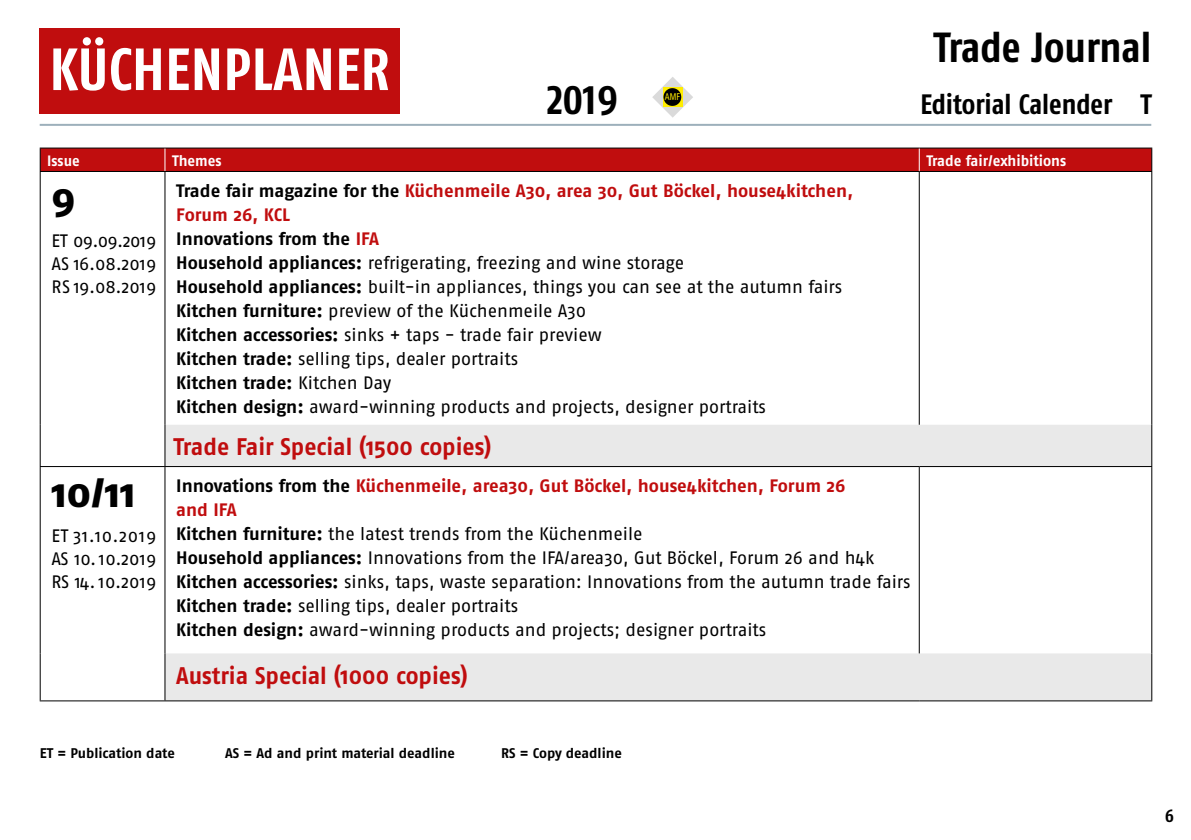
<style>
.page{position:relative;width:1191px;height:840px;background:#fff}
.page>*{position:absolute;margin:0;border:0;box-sizing:border-box;transform-origin:0 0}
.t1{font:700 condensed 42px "Fago OT";letter-spacing:-.005em;color:#000}
.t2{font:800 40.4px "Fago OT";color:#000}
.t3{font:700 condensed 28px "Fago OT";color:#000}
.t4{font:700 24px "Fago OT";color:#c00d0e;scale:.95 1}
.t5{font:18px/24px "Fago OT";color:#000;text-align:justify}
.t6{font:700 condensed 18px "Fago OT";color:#000}
.t7{font:700 15.2px "Fago OT";color:#fff;scale:.95 1}
.t8{font:700 15px "Fago OT";color:#fff;scale:.95 1}
.t9{font:700 14px "Fago OT";color:#000}
.t10{font:condensed 9.6px "Frutiger";color:#ffed00;scale:.88 1}
.s1{font-weight:700}
.s2{font-weight:700;color:#c00d0e}
</style>
<div class="page">
<hr style="left:40px;top:124px;width:1111px;height:2px;background:#9db0bb">
<div style="left:40px;top:28px;width:360px;height:85px;background:#c00d0e"></div>
<svg style="left:53px;top:37px;width:335px;height:54px"></svg>
<svg style="left:652px;top:77px;width:41px;height:41px"></svg>
<svg style="left:165px;top:424px;width:986px;height:276px"></svg>
<hr style="left:40px;top:147px;width:125px;height:1px;background:#000">
<hr style="left:165px;top:147px;width:754px;height:1px;background:#000">
<hr style="left:919px;top:147px;width:233px;height:1px;background:#000">
<hr style="left:40px;top:172px;width:1px;height:252px;background:#000">
<hr style="left:164px;top:172px;width:1px;height:252px;background:#000">
<hr style="left:918px;top:172px;width:1px;height:252px;background:#000">
<hr style="left:1151px;top:172px;width:1px;height:252px;background:#000">
<hr style="left:40px;top:424px;width:1px;height:42px;background:#000">
<hr style="left:1151px;top:424px;width:1px;height:42px;background:#000">
<hr style="left:40px;top:467px;width:1px;height:186px;background:#000">
<hr style="left:164px;top:467px;width:1px;height:186px;background:#000">
<hr style="left:918px;top:467px;width:1px;height:186px;background:#000">
<hr style="left:1151px;top:467px;width:1px;height:186px;background:#000">
<hr style="left:40px;top:653px;width:1px;height:47px;background:#000">
<hr style="left:164px;top:653px;width:1px;height:47px;background:#000">
<hr style="left:1151px;top:653px;width:1px;height:47px;background:#000">
<div style="left:40px;top:148px;width:1112px;height:23px;background:#c00d0e"></div>
<hr style="left:164px;top:424px;width:1px;height:42px;background:#000">
<hr style="left:40px;top:466px;width:125px;height:1px;background:#000">
<hr style="left:165px;top:466px;width:754px;height:1px;background:#000">
<hr style="left:919px;top:466px;width:233px;height:1px;background:#000">
<hr style="left:40px;top:171px;width:125px;height:1px;background:#000">
<hr style="left:165px;top:171px;width:754px;height:1px;background:#000">
<hr style="left:919px;top:171px;width:233px;height:1px;background:#000">
<hr style="left:40px;top:700px;width:125px;height:1px;background:#000">
<hr style="left:165px;top:700px;width:754px;height:1px;background:#000">
<hr style="left:919px;top:700px;width:233px;height:1px;background:#000">
<h1 class="t1" style="left:547px;top:73px;width:73px">2019</h1>
<p class="t10" style="left:665px;top:91px;width:19px">AMF</p>
<h1 class="t1" style="left:933px;top:22px;width:219px">Trade Journal</h1>
<h3 class="t3" style="left:920px;top:87px;width:232px">Editorial Calender T</h3>
<p class="t8" style="left:47px;top:151px;width:36px">Issue</p>
<p class="t7" style="left:172px;top:151px;width:54px">Themes</p>
<p class="t7" style="left:926px;top:151px;width:149px">Trade fair/exhibitions</p>
<h2 class="t2" style="left:52px;top:174px;width:25px">9</h2>
<p class="t5" style="left:52px;top:228px;width:106px;line-height:23px">ET 09.09.2019<br>AS 16.08.2019<br>RS 19.08.2019</p>
<p class="t5" style="left:176px;top:179px;width:678px;text-align:left"><span class="s1">Trade fair magazine for the</span> <span class="s2">Küchenmeile A30, area 30, Gut Böckel, house4kitchen, Forum 26, KCL<br></span><span class="s1">Innovations from the</span> <span class="s2">IFA<br></span><span class="s1">Household appliances:</span> refrigerating, freezing and wine storage<br><span class="s1">Household appliances:</span> built-in appliances, things you can see at the autumn fairs <span class="s1">Kitchen furniture:</span> preview of the Küchenmeile A30<br><span class="s1">Kitchen accessories:</span> sinks + taps - trade fair preview<br><span class="s1">Kitchen trade:</span> selling tips, dealer portraits<br><span class="s1">Kitchen trade:</span> Kitchen Day<br><span class="s1">Kitchen design:</span> award-winning products and projects, designer portraits</p>
<h3 class="t4" style="left:174px;top:432px;width:336px">Trade Fair Special (1500 copies)</h3>
<h2 class="t2" style="left:52px;top:468px;width:85px">10/11</h2>
<p class="t5" style="left:52px;top:523px;width:106px;line-height:23px">ET 31.10.2019<br>AS 10.10.2019<br>RS 14.10.2019</p>
<p class="t5" style="left:176px;top:473px;width:736px;text-align:left"><span class="s1">Innovations from the</span> <span class="s2">Küchenmeile, area30, Gut Böckel, house4kitchen, Forum 26<br>and IFA<br></span><span class="s1">Kitchen furniture:</span> the latest trends from the Küchenmeile<br><span class="s1">Household appliances:</span> Innovations from the IFA/area30, Gut Böckel, Forum 26 and h4k <span class="s1">Kitchen accessories:</span> sinks, taps, waste separation: Innovations from the autumn trade fairs <span class="s1">Kitchen trade:</span> selling tips, dealer portraits<br><span class="s1">Kitchen design:</span> award-winning products and projects; designer portraits</p>
<h3 class="t4" style="left:176px;top:660px;width:308px">Austria Special (1000 copies)</h3>
<p class="t9" style="left:40px;top:744px;width:137px">ET = Publication date</p>
<p class="t9" style="left:225px;top:744px;width:231px">AS = Ad and print material deadline</p>
<p class="t9" style="left:501px;top:744px;width:122px">RS = Copy deadline</p>
<p class="t6" style="left:1165px;top:804px;width:10px">6</p>
</div>
